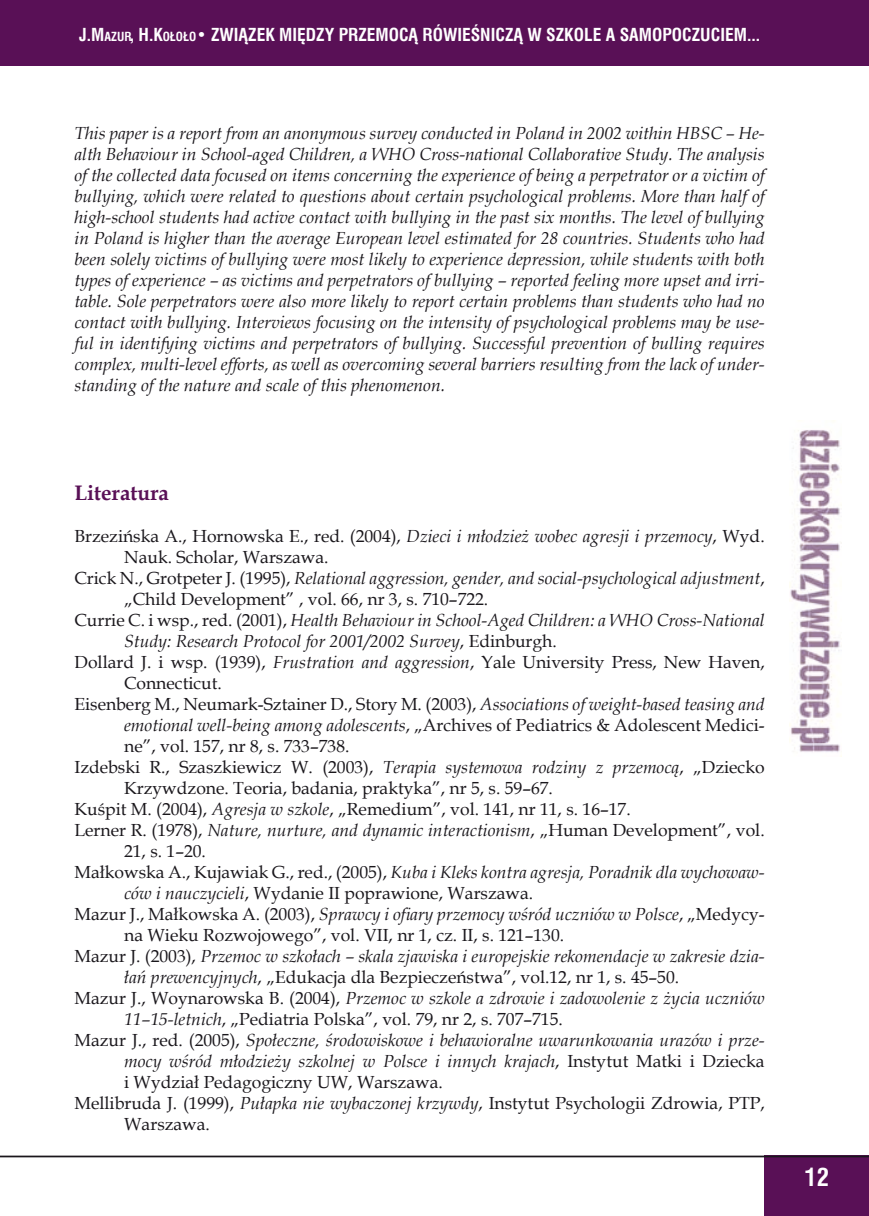
<style>
.page{position:relative;width:869px;height:1216px;background:#fff}
.page>*{position:absolute;margin:0;border:0;box-sizing:border-box;transform-origin:0 0}
.t1{font:700 24.5px "Swis 721 Cn EU";color:#fff}
.t2{font:700 21px "Book Antiqua";color:#591056}
.t3{font:italic 17.5px/21px "Book Antiqua";color:#1a171c;text-align:justify}
.t4{font:17.5px "Book Antiqua";color:#1a171c}
.t5{font:700 17.5px "Swis 721 Cn EU";color:#fff}
.s1{font-style:inherit}
.s2{font-size:12.25px}
.s3{font-style:italic}
.s4{font-style:normal}
</style>
<div class="page">
<hr style="left:0;top:1155px;width:1px;height:60px;background:#591056">
<div style="left:0;top:0;width:868px;height:65px;background:#591056"></div>
<div style="left:764px;top:1155px;width:104px;height:60px;background:#591056"></div>
<hr style="left:0;top:1155px;width:868px;height:2px;background:#1a171c">
<img style="left:789px;top:430px;width:51px;height:322px">
<p class="t5" style="left:79px;top:24px;width:682px"><span class="s1">J.M</span><span class="s2">AZUR</span><span class="s1">, H.K</span><span class="s2">OŁOŁO</span>• ZWIĄZEK MIĘDZY PRZEMOCĄ RÓWIEŚNICZĄ W SZKOLE A SAMOPOCZUCIEM...</p>
<p class="t3" style="left:74px;top:122px;width:691px">This paper is a report from an anonymous survey conducted in Poland in 2002 within HBSC – He&shy;alth Behaviour in School-aged Children, a WHO Cross-national Collaborative Study. The analysis of the collected data focused on items concerning the experience of being a perpetrator or a victim of bullying, which were related to questions about certain psychological problems. More than half of high-school students had active contact with bullying in the past six months. The level of bullying in Poland is higher than the average European level estimated for 28 countries. Students who had been solely victims of bullying were most likely to experience depression, while students with both types of experience – as victims and perpetrators of bullying – reported feeling more upset and irri&shy;table. Sole perpetrators were also more likely to report certain problems than students who had no contact with bullying. Interviews focusing on the intensity of psychological problems may be use&shy;ful in identifying victims and perpetrators of bullying. Successful prevention of bulling requires complex, multi-level efforts, as well as overcoming several barriers resulting from the lack of under&shy;standing of the nature and scale of this phenomenon.</p>
<p class="t2" style="left:74px;top:478px;width:96px">Literatura</p>
<p class="t4" style="left:74px;top:524px;width:691px">Brzezińska A., Hornowska E., red. (2004), <span class="s3">Dzieci i młodzież wobec agresji i przemocy</span>, Wyd.</p>
<p class="t4" style="left:124px;top:545px;width:206px">Nauk. Scholar, Warszawa.</p>
<p class="t3" style="left:74px;top:567px;width:691px"><span class="s4">Crick N., Grotpeter J. (1995),</span> Relational aggression, gender, and social-psychological adjustment<span class="s4">,</span></p>
<p class="t4" style="left:124px;top:587px;width:365px">„Child Development” , vol. 66, nr 3, s. 710–722.</p>
<p class="t3" style="left:74px;top:609px;width:691px"><span class="s4">Currie C. i wsp., red. (2001),</span> Health Behaviour in School-Aged Children: a WHO Cross-National</p>
<p class="t3" style="left:124px;top:630px;width:434px">Study: Research Protocol for 2001/2002 Survey<span class="s4">, Edinburgh.</span></p>
<p class="t4" style="left:74px;top:650px;width:691px">Dollard J. i wsp. (1939), <span class="s3">Frustration and aggression</span>, Yale University Press, New Haven,</p>
<p class="t4" style="left:124px;top:671px;width:99px">Connecticut.</p>
<p class="t4" style="left:74px;top:692px;width:691px">Eisenberg M., Neumark-Sztainer D., Story M. (2003), <span class="s3">Associations of weight-based teasing and</span></p>
<p class="t4" style="left:124px;top:713px;width:641px"><span class="s3">emotional well-being among adolescents</span>, „Archives of Pediatrics &amp; Adolescent Medici-</p>
<p class="t4" style="left:124px;top:734px;width:227px">ne”, vol. 157, nr 8, s. 733–738.</p>
<p class="t4" style="left:74px;top:755px;width:691px">Izdebski R., Szaszkiewicz W. (2003), <span class="s3">Terapia systemowa rodziny z przemocą</span>, „Dziecko</p>
<p class="t4" style="left:124px;top:776px;width:430px">Krzywdzone. Teoria, badania, praktyka”, nr 5, s. 59–67.</p>
<p class="t4" style="left:74px;top:797px;width:557px">Kuśpit M. (2004), <span class="s3">Agresja w szkole</span>, „Remedium”, vol. 141, nr 11, s. 16–17.</p>
<p class="t4" style="left:74px;top:818px;width:691px">Lerner R. (1978), <span class="s3">Nature, nurture, and dynamic interactionism</span>, „Human Development”, vol.</p>
<p class="t4" style="left:124px;top:839px;width:83px">21, s. 1–20.</p>
<p class="t3" style="left:74px;top:861px;width:691px"><span class="s4">Małkowska A., Kujawiak G., red., (2005),</span> Kuba i Kleks kontra agresja, Poradnik dla wychowaw-</p>
<p class="t4" style="left:124px;top:881px;width:410px"><span class="s3">ców i nauczycieli</span>, Wydanie II poprawione, Warszawa.</p>
<p class="t3" style="left:74px;top:903px;width:691px"><span class="s4">Mazur J., Małkowska A. (2003),</span> Sprawcy i ofiary przemocy wśród uczniów w Polsce<span class="s4">, „Medycy-</span></p>
<p class="t4" style="left:124px;top:923px;width:441px">na Wieku Rozwojowego”, vol. VII, nr 1, cz. II, s. 121–130.</p>
<p class="t3" style="left:74px;top:945px;width:691px"><span class="s4">Mazur J. (2003),</span> Przemoc w szkołach – skala zjawiska i europejskie rekomendacje w zakresie dzia-</p>
<p class="t4" style="left:124px;top:965px;width:556px"><span class="s3">łań prewencyjnych</span>, „Edukacja dla Bezpieczeństwa”, vol.12, nr 1, s. 45–50.</p>
<p class="t3" style="left:74px;top:987px;width:691px"><span class="s4">Mazur J., Woynarowska B. (2004),</span> Przemoc w szkole a zdrowie i zadowolenie z życia uczniów</p>
<p class="t4" style="left:124px;top:1007px;width:440px"><span class="s3">11–15-letnich</span>, „Pediatria Polska”, vol. 79, nr 2, s. 707–715.</p>
<p class="t3" style="left:74px;top:1029px;width:691px"><span class="s4">Mazur J., red. (2005),</span> Społeczne, środowiskowe i behawioralne uwarunkowania urazów i prze-</p>
<p class="t3" style="left:124px;top:1050px;width:641px">mocy wśród młodzieży szkolnej w Polsce i innych krajach<span class="s4">, Instytut Matki i Dziecka</span></p>
<p class="t4" style="left:124px;top:1070px;width:320px">i Wydział Pedagogiczny UW, Warszawa.</p>
<p class="t4" style="left:74px;top:1091px;width:691px">Mellibruda J. (1999), <span class="s3">Pułapka nie wybaczonej krzywdy</span>, Instytut Psychologii Zdrowia, PTP,</p>
<p class="t4" style="left:124px;top:1112px;width:87px">Warszawa.</p>
<h1 class="t1" style="left:804px;top:1162px;width:26px">12</h1>
</div>
